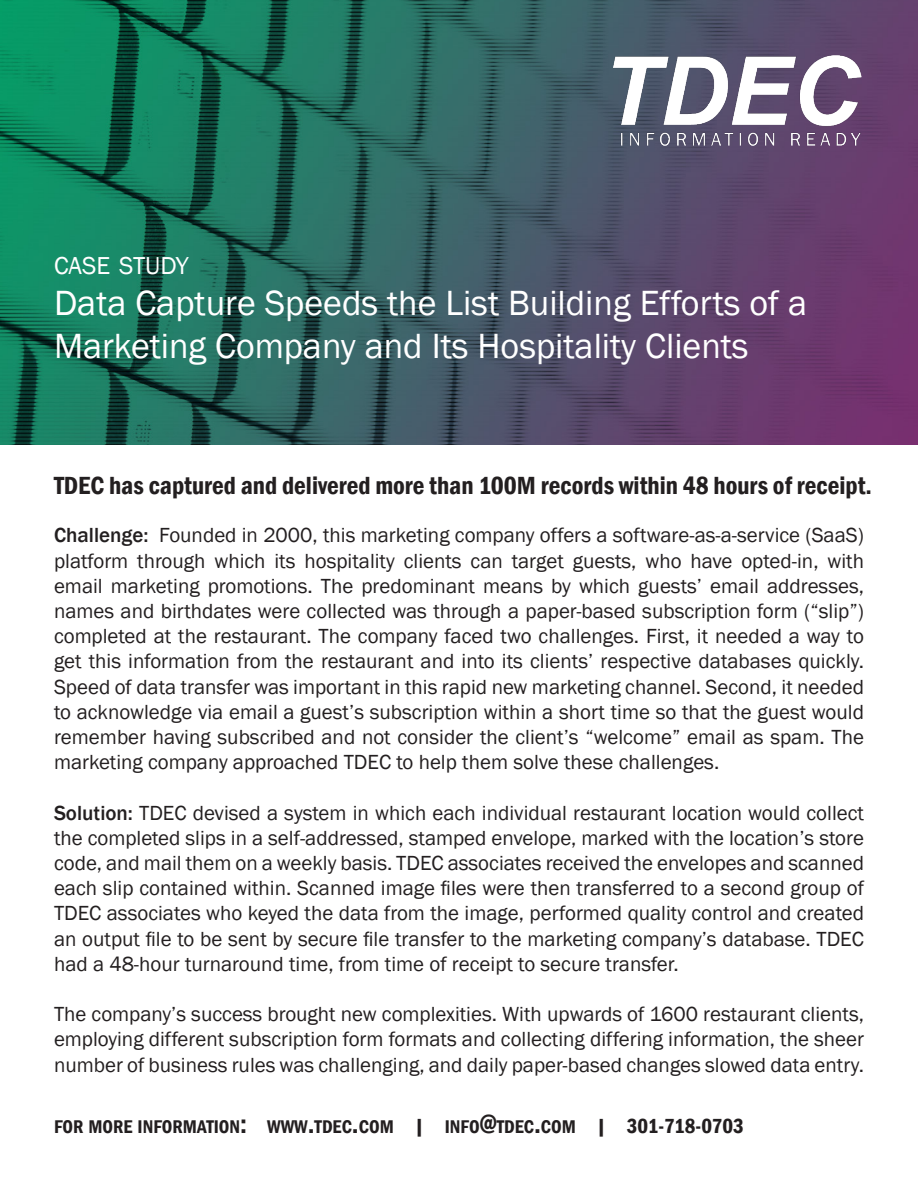
<style>
.page{position:relative;width:918px;height:1188px;background:#fff}
.page>*{position:absolute;margin:0;border:0;box-sizing:border-box;transform-origin:0 0}
.t1{font:36px/43.2px "Franklin Gothic";color:#fff}
.t2{font:600 condensed 25.5px "Franklin Gothic";color:#231f20}
.t3{font:25.2px "Franklin Gothic";color:#fff}
.t4{font:21px/25.2px "Franklin Gothic";color:#231f20;text-align:justify}
.t5{font:600 condensed 18.9px "Franklin Gothic";color:#231f20}
.s1{font-weight:500}
.s2{font-size:27px}
.s3{font-size:21px}
</style>
<div class="page">
<img style="left:0;top:0;width:918px;height:445px">
<img style="left:614px;top:56px;width:250px;height:95px">
<p class="t3" style="left:54px;top:250px;width:136px">CASE STUDY</p>
<h1 class="t1" style="left:54px;top:283px;width:755px">Data Capture Speeds the List Building Efforts of a<br>Marketing Company and Its Hospitality Clients</h1>
<p class="t2" style="left:54px;top:475px;width:820px">TDEC has captured and delivered more than 100M records within 48 hours of receipt.</p>
<p class="t4" style="left:54px;top:524px;width:812px"><span class="s1">Challenge:</span> Founded in 2000, this marketing company offers a software-as-a-service (SaaS) platform through which its hospitality clients can target guests, who have opted-in, with email marketing promotions. The predominant means by which guests’ email addresses, names and birthdates were collected was through a paper-based subscription form (“slip”) completed at the restaurant. The company faced two challenges. First, it needed a way to get this information from the restaurant and into its clients’ respective databases quickly.<br>Speed of data transfer was important in this rapid new marketing channel. Second, it needed to acknowledge via email a guest’s subscription within a short time so that the guest would remember having subscribed and not consider the client’s “welcome” email as spam. The marketing company approached TDEC to help them solve these challenges.</p>
<p class="t4" style="left:54px;top:801px;width:812px"><span class="s1">Solution:</span> TDEC devised a system in which each individual restaurant location would collect the completed slips in a self-addressed, stamped envelope, marked with the location’s store code, and mail them on a weekly basis. TDEC associates received the envelopes and scanned each slip contained within. Scanned image files were then transferred to a second group of TDEC associates who keyed the data from the image, performed quality control and created an output file to be sent by secure file transfer to the marketing company’s database. TDEC had a 48-hour turnaround time, from time of receipt to secure transfer.</p>
<p class="t4" style="left:54px;top:1003px;width:812px">The company’s success brought new complexities. With upwards of 1600 restaurant clients, employing different subscription form formats and collecting differing information, the sheer number of business rules was challenging, and daily paper-based changes slowed data entry.</p>
<p class="t5" style="left:54px;top:1119px;width:691px">FOR MORE INFORMATION<span class="s2">:</span> WWW<span class="s2">.</span>TDEC<span class="s2">.</span>COM <span class="s3">|</span> INFO<span class="s2">@</span>TDEC<span class="s2">.</span>COM <span class="s3">| 301-718-0703</span></p>
</div>
